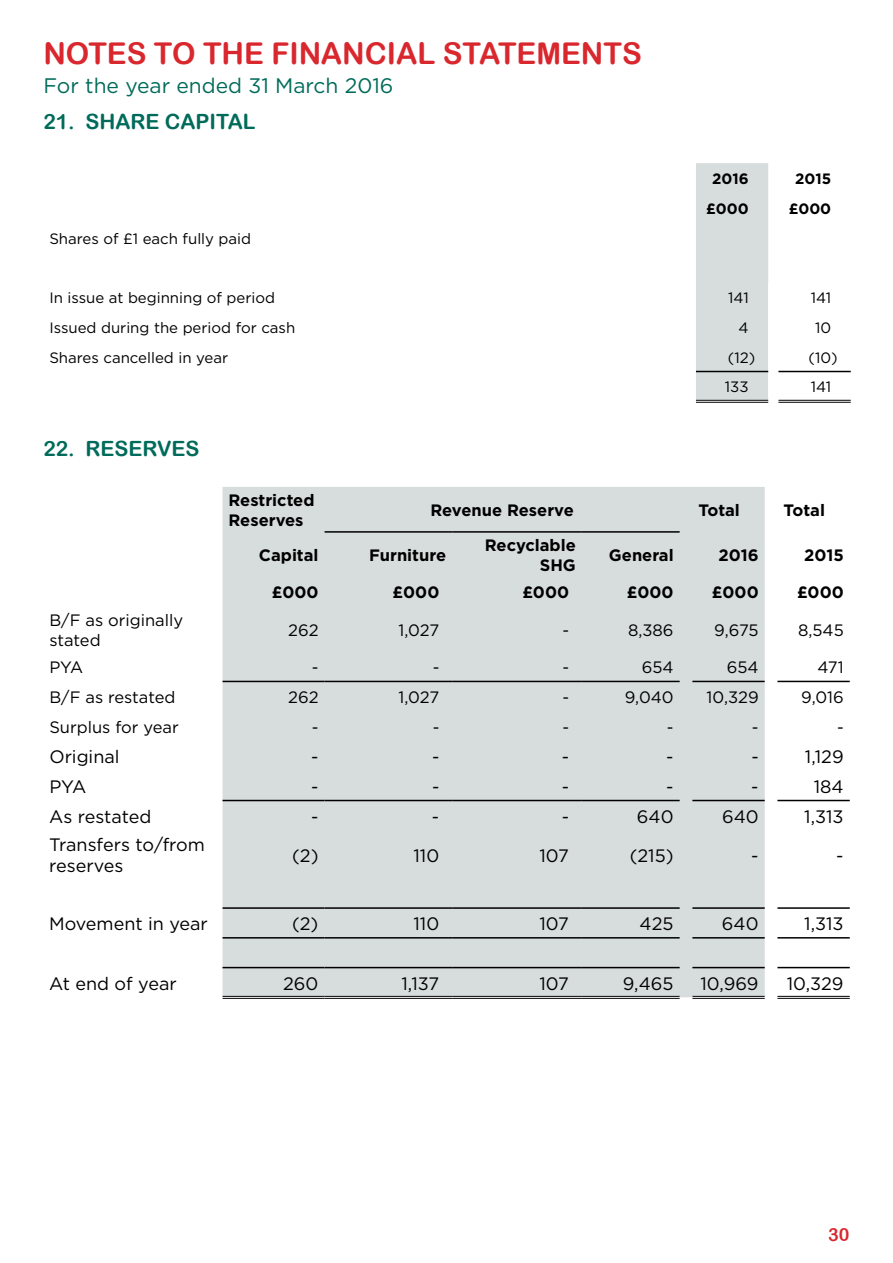
<style>
.page{position:relative;width:893px;height:1263px;background:#fff}
.page>*{position:absolute;margin:0;border:0;box-sizing:border-box;transform-origin:0 0}
.t1{font:30px "Arial Rounded MT Bold";color:#d9272e}
.t2{font:21px "Arial Rounded MT Bold";color:#006b5a}
.t3{font:21px "Gotham";color:#006b5a}
.t4{font:18px/21.6px "Gotham";color:#000}
.t5{font:18px "Arial Rounded MT Bold";color:#d9272e}
.t6{font:16.5px/19.8px "Gotham";color:#000}
.t7{font:700 16.5px/19.8px "Gotham";color:#000}
.t8{font:15px "Gotham";color:#000}
.t9{font:700 15px "Gotham";color:#000}
</style>
<div class="page">
<svg style="left:696px;top:163px;width:155px;height:238px"></svg>
<hr style="left:696px;top:400px;width:72px;height:1px;background:#000">
<hr style="left:696px;top:402px;width:72px;height:1px;background:#000">
<hr style="left:778px;top:400px;width:73px;height:1px;background:#000">
<hr style="left:778px;top:402px;width:73px;height:1px;background:#000">
<hr style="left:778px;top:371px;width:73px;height:1px;background:#000">
<hr style="left:696px;top:371px;width:72px;height:1px;background:#000">
<div style="left:223px;top:487px;width:542px;height:510px;background:#d6dddc"></div>
<hr style="left:223px;top:996px;width:102px;height:1px;background:#000">
<hr style="left:223px;top:998px;width:102px;height:1px;background:#000">
<hr style="left:325px;top:996px;width:127px;height:1px;background:#000">
<hr style="left:325px;top:998px;width:127px;height:1px;background:#000">
<hr style="left:452px;top:996px;width:130px;height:1px;background:#000">
<hr style="left:452px;top:998px;width:130px;height:1px;background:#000">
<hr style="left:582px;top:996px;width:98px;height:1px;background:#000">
<hr style="left:582px;top:998px;width:98px;height:1px;background:#000">
<hr style="left:692px;top:996px;width:73px;height:1px;background:#000">
<hr style="left:692px;top:998px;width:73px;height:1px;background:#000">
<hr style="left:777px;top:996px;width:73px;height:1px;background:#000">
<hr style="left:777px;top:998px;width:73px;height:1px;background:#000">
<hr style="left:223px;top:967px;width:102px;height:1px;background:#000">
<hr style="left:325px;top:967px;width:127px;height:1px;background:#000">
<hr style="left:452px;top:967px;width:130px;height:1px;background:#000">
<hr style="left:582px;top:967px;width:98px;height:1px;background:#000">
<hr style="left:692px;top:967px;width:73px;height:1px;background:#000">
<hr style="left:777px;top:967px;width:73px;height:1px;background:#000">
<hr style="left:223px;top:907px;width:102px;height:2px;background:#000">
<hr style="left:325px;top:907px;width:127px;height:2px;background:#000">
<hr style="left:452px;top:907px;width:130px;height:2px;background:#000">
<hr style="left:582px;top:907px;width:98px;height:2px;background:#000">
<hr style="left:692px;top:907px;width:73px;height:2px;background:#000">
<hr style="left:777px;top:907px;width:73px;height:2px;background:#000">
<hr style="left:223px;top:937px;width:102px;height:1px;background:#000">
<hr style="left:325px;top:937px;width:127px;height:1px;background:#000">
<hr style="left:452px;top:937px;width:130px;height:1px;background:#000">
<hr style="left:582px;top:937px;width:98px;height:1px;background:#000">
<hr style="left:692px;top:937px;width:73px;height:1px;background:#000">
<hr style="left:777px;top:937px;width:73px;height:1px;background:#000">
<hr style="left:223px;top:681px;width:102px;height:1px;background:#000">
<hr style="left:325px;top:681px;width:127px;height:1px;background:#000">
<hr style="left:452px;top:681px;width:130px;height:1px;background:#000">
<hr style="left:582px;top:681px;width:98px;height:1px;background:#000">
<hr style="left:692px;top:681px;width:73px;height:1px;background:#000">
<hr style="left:777px;top:681px;width:73px;height:1px;background:#000">
<hr style="left:223px;top:800px;width:102px;height:1px;background:#000">
<hr style="left:325px;top:800px;width:127px;height:1px;background:#000">
<hr style="left:452px;top:800px;width:130px;height:1px;background:#000">
<hr style="left:582px;top:800px;width:98px;height:1px;background:#000">
<hr style="left:692px;top:800px;width:73px;height:1px;background:#000">
<hr style="left:777px;top:800px;width:73px;height:1px;background:#000">
<hr style="left:325px;top:531px;width:127px;height:2px;background:#000">
<hr style="left:452px;top:531px;width:130px;height:2px;background:#000">
<hr style="left:582px;top:531px;width:98px;height:2px;background:#000">
<h1 class="t1" style="left:43px;top:36px;width:600px">NOTES TO THE FINANCIAL STATEMENTS</h1>
<p class="t3" style="left:43px;top:73px;width:352px">For the year ended 31 March 2016</p>
<p class="t2" style="left:43px;top:109px;width:214px">21. SHARE CAPITAL</p>
<p class="t8" style="left:49px;top:229px;width:203px">Shares of £1 each fully paid</p>
<p class="t9" style="left:712px;top:169px;width:38px">2016</p>
<p class="t9" style="left:795px;top:169px;width:37px">2015</p>
<p class="t9" style="left:706px;top:199px;width:44px">£000</p>
<p class="t9" style="left:789px;top:199px;width:44px">£000</p>
<p class="t8" style="left:49px;top:288px;width:227px">In issue at beginning of period</p>
<p class="t8" style="left:728px;top:288px;width:22px">141</p>
<p class="t8" style="left:811px;top:288px;width:22px">141</p>
<p class="t8" style="left:49px;top:318px;width:247px">Issued during the period for cash</p>
<p class="t8" style="left:739px;top:318px;width:12px">4</p>
<p class="t8" style="left:815px;top:318px;width:18px">10</p>
<p class="t8" style="left:49px;top:348px;width:180px">Shares cancelled in year</p>
<p class="t8" style="left:728px;top:348px;width:29px">(12)</p>
<p class="t8" style="left:809px;top:348px;width:31px">(10)</p>
<p class="t8" style="left:725px;top:377px;width:25px">133</p>
<p class="t8" style="left:811px;top:377px;width:22px">141</p>
<p class="t2" style="left:43px;top:436px;width:158px">22. RESERVES</p>
<p class="t7" style="left:229px;top:490px;width:87px">Restricted<br>Reserves</p>
<p class="t7" style="left:430px;top:500px;width:145px">Revenue Reserve</p>
<p class="t7" style="left:698px;top:500px;width:43px">Total</p>
<p class="t7" style="left:783px;top:500px;width:43px">Total</p>
<p class="t7" style="left:259px;top:545px;width:61px">Capital</p>
<p class="t7" style="left:369px;top:545px;width:79px">Furniture</p>
<p class="t7" style="left:485px;top:535px;width:93px;text-align:right">Recyclable<br>SHG</p>
<p class="t7" style="left:609px;top:545px;width:66px">General</p>
<p class="t7" style="left:719px;top:545px;width:42px">2016</p>
<p class="t7" style="left:804px;top:545px;width:41px">2015</p>
<p class="t7" style="left:272px;top:582px;width:48px">£000</p>
<p class="t7" style="left:393px;top:582px;width:48px">£000</p>
<p class="t7" style="left:522px;top:582px;width:48px">£000</p>
<p class="t7" style="left:627px;top:582px;width:48px">£000</p>
<p class="t7" style="left:712px;top:582px;width:48px">£000</p>
<p class="t7" style="left:797px;top:582px;width:48px">£000</p>
<p class="t6" style="left:49px;top:610px;width:135px">B/F as originally stated</p>
<p class="t6" style="left:288px;top:620px;width:32px">262</p>
<p class="t6" style="left:399px;top:620px;width:42px">1,027</p>
<p class="t6" style="left:562px;top:620px;width:8px">-</p>
<p class="t6" style="left:628px;top:620px;width:47px">8,386</p>
<p class="t6" style="left:714px;top:620px;width:46px">9,675</p>
<p class="t6" style="left:798px;top:620px;width:47px">8,545</p>
<p class="t6" style="left:49px;top:657px;width:35px">PYA</p>
<p class="t6" style="left:312px;top:657px;width:8px">-</p>
<p class="t6" style="left:433px;top:657px;width:8px">-</p>
<p class="t6" style="left:562px;top:657px;width:8px">-</p>
<p class="t6" style="left:642px;top:657px;width:33px">654</p>
<p class="t6" style="left:727px;top:657px;width:33px">654</p>
<p class="t6" style="left:817px;top:657px;width:28px">471</p>
<p class="t6" style="left:49px;top:687px;width:128px">B/F as restated</p>
<p class="t6" style="left:288px;top:687px;width:32px">262</p>
<p class="t6" style="left:399px;top:687px;width:42px">1,027</p>
<p class="t6" style="left:562px;top:687px;width:8px">-</p>
<p class="t6" style="left:625px;top:687px;width:50px">9,040</p>
<p class="t6" style="left:707px;top:687px;width:54px">10,329</p>
<p class="t6" style="left:801px;top:687px;width:44px">9,016</p>
<p class="t6" style="left:49px;top:717px;width:131px">Surplus for year</p>
<p class="t6" style="left:312px;top:717px;width:8px">-</p>
<p class="t6" style="left:433px;top:717px;width:8px">-</p>
<p class="t6" style="left:562px;top:717px;width:8px">-</p>
<p class="t6" style="left:667px;top:717px;width:8px">-</p>
<p class="t6" style="left:752px;top:717px;width:8px">-</p>
<p class="t6" style="left:837px;top:717px;width:8px">-</p>
<p class="t4" style="left:49px;top:745px;width:72px">Original</p>
<p class="t4" style="left:311px;top:745px;width:9px">-</p>
<p class="t4" style="left:432px;top:745px;width:9px">-</p>
<p class="t4" style="left:562px;top:745px;width:9px">-</p>
<p class="t4" style="left:666px;top:745px;width:9px">-</p>
<p class="t4" style="left:751px;top:745px;width:9px">-</p>
<p class="t4" style="left:805px;top:745px;width:40px">1,129</p>
<p class="t4" style="left:49px;top:775px;width:38px">PYA</p>
<p class="t4" style="left:311px;top:775px;width:9px">-</p>
<p class="t4" style="left:432px;top:775px;width:9px">-</p>
<p class="t4" style="left:562px;top:775px;width:9px">-</p>
<p class="t4" style="left:666px;top:775px;width:9px">-</p>
<p class="t4" style="left:751px;top:775px;width:9px">-</p>
<p class="t4" style="left:814px;top:775px;width:31px">184</p>
<p class="t4" style="left:49px;top:805px;width:104px">As restated</p>
<p class="t4" style="left:311px;top:805px;width:9px">-</p>
<p class="t4" style="left:432px;top:805px;width:9px">-</p>
<p class="t4" style="left:562px;top:805px;width:9px">-</p>
<p class="t4" style="left:637px;top:805px;width:38px">640</p>
<p class="t4" style="left:722px;top:805px;width:38px">640</p>
<p class="t4" style="left:804px;top:805px;width:41px">1,313</p>
<p class="t4" style="left:49px;top:833px;width:157px">Transfers to/from reserves</p>
<p class="t4" style="left:292px;top:844px;width:28px">(2)</p>
<p class="t4" style="left:413px;top:844px;width:27px">110</p>
<p class="t4" style="left:539px;top:844px;width:31px">107</p>
<p class="t4" style="left:630px;top:844px;width:45px">(215)</p>
<p class="t4" style="left:751px;top:844px;width:9px">-</p>
<p class="t4" style="left:836px;top:844px;width:9px">-</p>
<p class="t4" style="left:49px;top:912px;width:160px">Movement in year</p>
<p class="t4" style="left:292px;top:912px;width:28px">(2)</p>
<p class="t4" style="left:413px;top:912px;width:27px">110</p>
<p class="t4" style="left:539px;top:912px;width:31px">107</p>
<p class="t4" style="left:640px;top:912px;width:35px">425</p>
<p class="t4" style="left:722px;top:912px;width:38px">640</p>
<p class="t4" style="left:804px;top:912px;width:41px">1,313</p>
<p class="t4" style="left:49px;top:972px;width:129px">At end of year</p>
<p class="t4" style="left:283px;top:972px;width:37px">260</p>
<p class="t4" style="left:401px;top:972px;width:39px">1,137</p>
<p class="t4" style="left:539px;top:972px;width:31px">107</p>
<p class="t4" style="left:623px;top:972px;width:52px">9,465</p>
<p class="t4" style="left:700px;top:972px;width:60px">10,969</p>
<p class="t4" style="left:787px;top:972px;width:58px">10,329</p>
<p class="t5" style="left:828px;top:1224px;width:23px">30</p>
</div>
